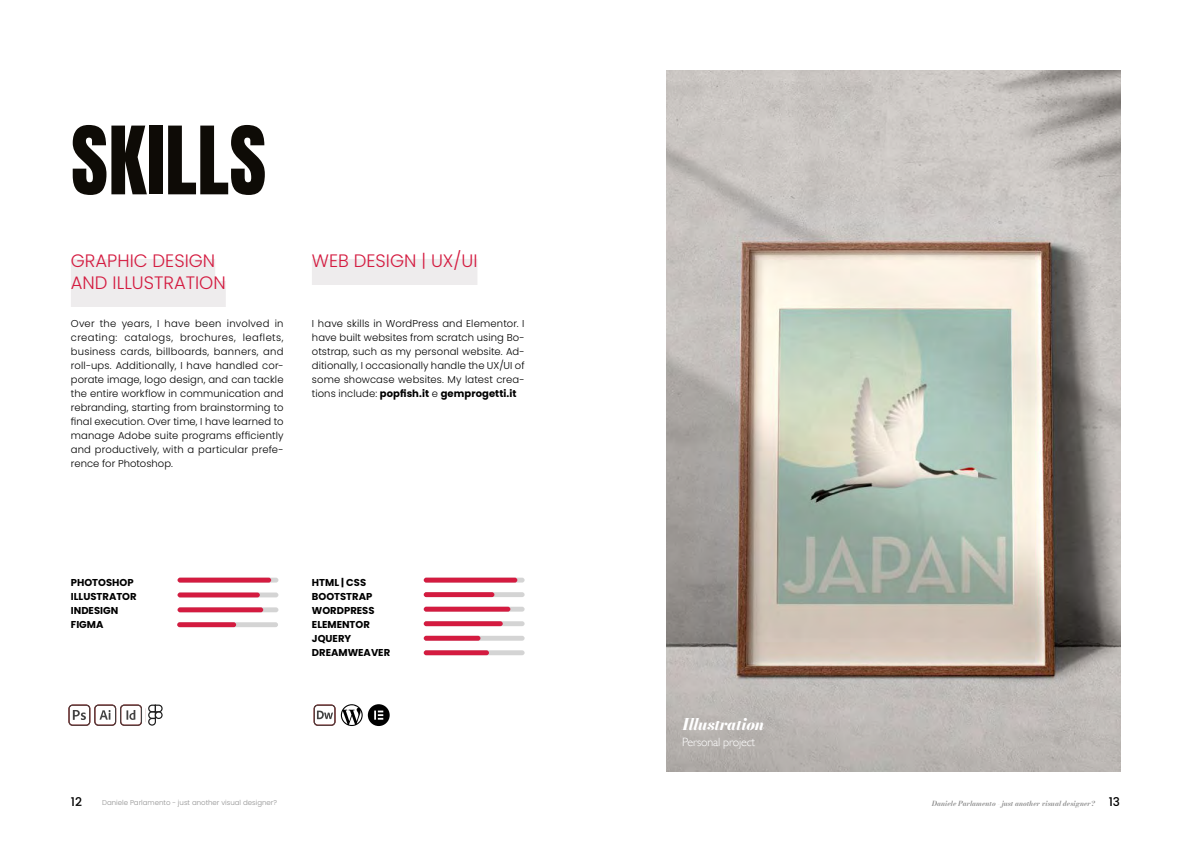
<style>
.page{position:relative;width:1191px;height:842px;background:#fff}
.page>*{position:absolute;margin:0;border:0;box-sizing:border-box;transform-origin:0 0}
.t1{font:80px "Anton";letter-spacing:.005em;color:#0e0b06}
.t2{font:300 18px/22px "Poppins";color:#d41b40}
.t3{font:italic 800 16px "Bodoni Moda 18 pt";letter-spacing:-.02em;color:#fff}
.t4{font:300 12px "Gill Sans";letter-spacing:-.02em;color:#fff}
.t5{font:500 12px "Poppins";color:#000}
.t6{font:300 10px/14px "Poppins";letter-spacing:.01em;color:#000;text-align:justify}
.t7{font:700 10px/14px "Poppins";color:#000}
.t8{font:italic 700 7px "Bodoni Moda 18 pt";color:#929292}
.t9{font:300 7px "Poppins";color:#929292}
.s1{font-weight:700}
.s2{font-family:"Poppins";font-weight:500;font-style:normal;font-size:12px;color:#000}
</style>
<div class="page">
<div style="left:71px;top:259px;width:144px;height:26px;background:#eeeced"></div>
<div style="left:71px;top:281px;width:155px;height:26px;background:#eeeced"></div>
<div style="left:312px;top:259px;width:165px;height:26px;background:#eeeced"></div>
<hr style="left:178px;top:578px;width:100px;height:4px;background:#d4d4d4;border-radius:2px">
<hr style="left:178px;top:578px;width:93px;height:4px;background:#d41b40;border-radius:2px">
<div style="left:178px;top:592px;width:100px;height:5px;background:#d4d4d4;border-radius:2px"></div>
<div style="left:178px;top:592px;width:82px;height:5px;background:#d41b40;border-radius:2px"></div>
<div style="left:178px;top:607px;width:100px;height:5px;background:#d4d4d4;border-radius:2px"></div>
<div style="left:178px;top:607px;width:85px;height:5px;background:#d41b40;border-radius:2px"></div>
<div style="left:177px;top:622px;width:101px;height:5px;background:#d4d4d4;border-radius:2px"></div>
<div style="left:177px;top:622px;width:59px;height:5px;background:#d41b40;border-radius:2px"></div>
<hr style="left:424px;top:578px;width:100px;height:4px;background:#d4d4d4;border-radius:2px">
<hr style="left:424px;top:578px;width:93px;height:4px;background:#d41b40;border-radius:2px">
<div style="left:424px;top:592px;width:100px;height:5px;background:#d4d4d4;border-radius:2px"></div>
<div style="left:424px;top:592px;width:70px;height:5px;background:#d41b40;border-radius:2px"></div>
<div style="left:424px;top:607px;width:100px;height:5px;background:#d4d4d4;border-radius:2px"></div>
<div style="left:424px;top:607px;width:86px;height:5px;background:#d41b40;border-radius:2px"></div>
<div style="left:424px;top:621px;width:100px;height:5px;background:#d4d4d4;border-radius:2px"></div>
<div style="left:424px;top:621px;width:79px;height:5px;background:#d41b40;border-radius:2px"></div>
<div style="left:424px;top:636px;width:100px;height:5px;background:#d4d4d4;border-radius:2px"></div>
<div style="left:424px;top:636px;width:56px;height:5px;background:#d41b40;border-radius:2px"></div>
<div style="left:424px;top:650px;width:100px;height:5px;background:#d4d4d4;border-radius:2px"></div>
<div style="left:424px;top:650px;width:65px;height:5px;background:#d41b40;border-radius:2px"></div>
<svg style="left:68px;top:704px;width:95px;height:22px"></svg>
<svg style="left:313px;top:704px;width:77px;height:22px"></svg>
<img style="left:666px;top:71px;width:454px;height:700px">
<h1 class="t1" style="left:71px;top:120px;width:197px">SKILLS</h1>
<h2 class="t2" style="left:71px;top:250px;width:156px">GRAPHIC DESIGN<br>AND ILLUSTRATION</h2>
<h2 class="t2" style="left:312px;top:250px;width:167px">WEB DESIGN | UX/UI</h2>
<p class="t6" style="left:71px;top:316px;width:214px">Over the years, I have been involved in creating: catalogs, brochures, leaflets, business cards, billboards, banners, and roll-ups. Additionally, I have handled cor&shy;porate image, logo design, and can tackle the entire workflow in communication and rebranding, starting from brainstorming to final execution. Over time, I have learned to manage Adobe suite programs efficiently and productively, with a particular prefe&shy;rence for Photoshop.</p>
<p class="t6" style="left:312px;top:316px;width:214px">I have skills in WordPress and Elementor. I have built websites from scratch using Bo&shy;otstrap, such as my personal website. Ad&shy;ditionally, I occasionally handle the UX/UI of some showcase websites. My latest crea&shy;tions include: <span class="s1">popfish.it</span> e <span class="s1">gemprogetti.it</span></p>
<p class="t7" style="left:71px;top:576px;width:67px">PHOTOSHOP<br>ILLUSTRATOR<br>INDESIGN<br>FIGMA</p>
<p class="t7" style="left:312px;top:576px;width:80px">HTML | CSS<br>BOOTSTRAP<br>WORDPRESS<br>ELEMENTOR<br>JQUERY<br>DREAMWEAVER</p>
<h3 class="t3" style="left:682px;top:713px;width:84px">Illustration</h3>
<p class="t4" style="left:682px;top:732px;width:74px">Personal project</p>
<p class="t5" style="left:71px;top:795px;width:13px">12</p>
<p class="t9" style="left:102px;top:799px;width:176px">Daniele Parlamento - just another visual designer?</p>
<p class="t8" style="left:931px;top:799px;width:190px">Daniele Parlamento - just another visual designer? <span class="s2">13</span></p>
</div>
